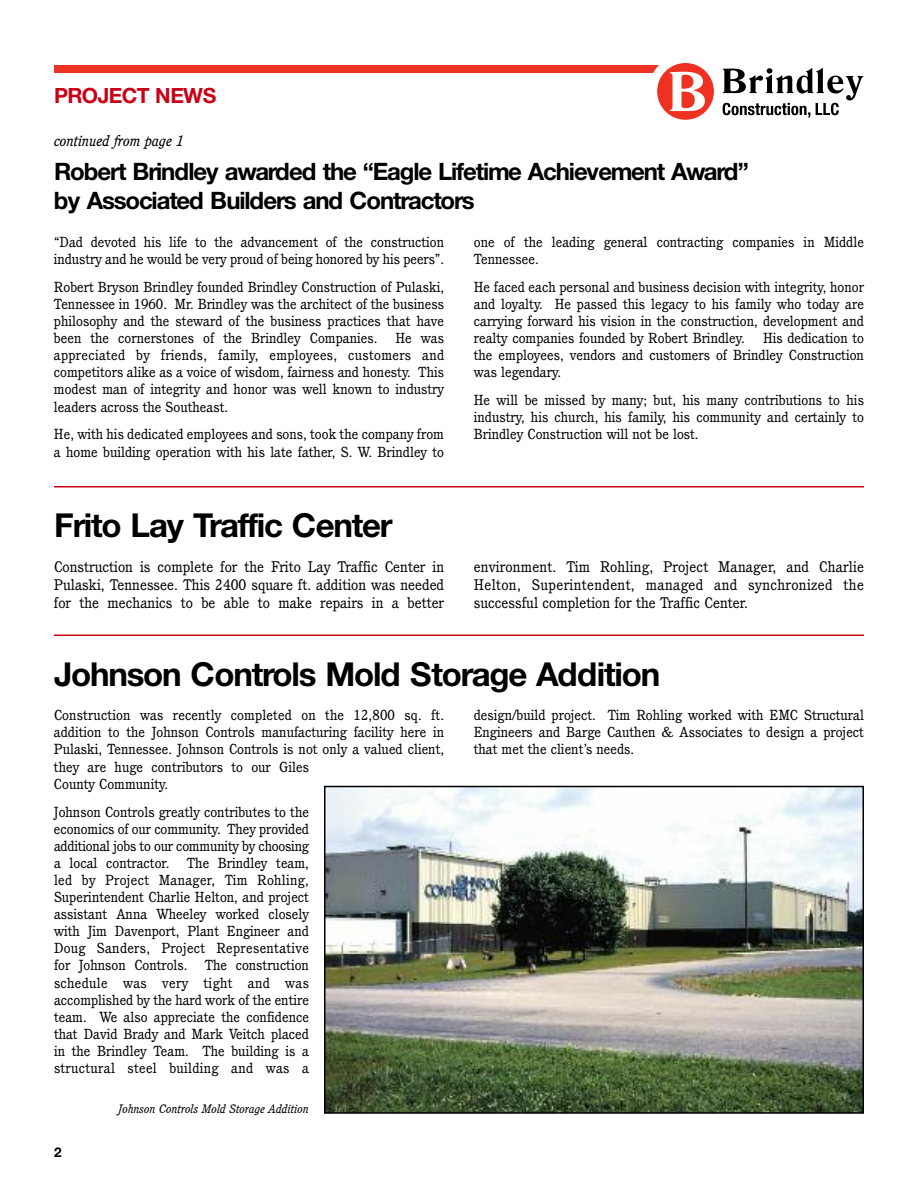
<style>
.page{position:relative;width:918px;height:1188px;background:#fff}
.page>*{position:absolute;margin:0;border:0;box-sizing:border-box;transform-origin:0 0}
.t1{font:700 33px "Helvetica Neue";letter-spacing:-.035em;color:#000}
.t2{font:700 24px/28.8px "Helvetica Neue";letter-spacing:-.05em;color:#000}
.t3{font:700 21px "Helvetica Neue";letter-spacing:-.02em;color:#ca0016}
.t4{font:15px/18px "Cushing";color:#000;text-align:justify}
.t5{font:italic 15px "Cushing";color:#000}
.t6{font:14.25px/17.1px "Cushing";color:#000;text-align:justify}
.t7{font:700 13.5px "Helvetica Neue";color:#000}
.t8{font:italic 12px "Cushing";color:#000}
</style>
<div class="page">
<div style="left:54px;top:65px;width:634px;height:8px;background:#ef3122"></div>
<svg style="left:653px;top:63px;width:210px;height:57px"></svg>
<hr style="left:54px;top:486px;width:810px;height:2px;background:#ca0016">
<hr style="left:54px;top:634px;width:810px;height:2px;background:#ca0016">
<img style="left:327px;top:789px;width:534px;height:322px">
<div style="left:324px;top:786px;width:540px;height:328px;border:2px solid #000"></div>
<h3 class="t3" style="left:54px;top:88px;width:164px">PROJECT NEWS</h3>
<p class="t5" style="left:54px;top:135px;width:132px">continued from page 1</p>
<h2 class="t2" style="left:54px;top:160px;width:696px">Robert Brindley awarded the “Eagle Lifetime Achievement Award” by Associated Builders and Contractors</h2>
<p class="t6" style="left:54px;top:235px;width:392px">“Dad devoted his life to the advancement of the construction industry and he would be very proud of being honored by his peers”.</p>
<p class="t6" style="left:54px;top:280px;width:392px">Robert Bryson Brindley founded Brindley Construction of Pulaski, Tennessee in 1960. Mr. Brindley was the architect of the business philosophy and the steward of the business practices that have been the cornerstones of the Brindley Companies.</p>
<p class="t6" style="left:54px;top:331px;width:392px;text-indent:342px">He was appreciated by friends, family, employees, customers and competitors alike as a voice of wisdom, fairness and honesty. This modest man of integrity and honor was well known to industry leaders across the Southeast.</p>
<p class="t6" style="left:54px;top:427px;width:392px">He, with his dedicated employees and sons, took the company from a home building operation with his late father, S. W. Brindley to</p>
<h1 class="t1" style="left:54px;top:514px;width:340px">Frito Lay Traffic Center</h1>
<p class="t6" style="left:474px;top:235px;width:392px">one of the leading general contracting companies in Middle<br>Tennessee.</p>
<p class="t6" style="left:474px;top:280px;width:392px">He faced each personal and business decision with integrity, honor and loyalty. He passed this legacy to his family who today are carrying forward his vision in the construction, development and realty companies founded by Robert Brindley.</p>
<p class="t6" style="left:474px;top:331px;width:392px;text-indent:289px">His dedication to the employees, vendors and customers of Brindley Construction was legendary.</p>
<p class="t6" style="left:474px;top:393px;width:392px">He will be missed by many; but, his many contributions to his industry, his church, his family, his community and certainly to Brindley Construction will not be lost.</p>
<p class="t4" style="left:54px;top:559px;width:392px">Construction is complete for the Frito Lay Traffic Center in Pulaski, Tennessee. This 2400 square ft. addition was needed for the mechanics to be able to make repairs in a better</p>
<p class="t4" style="left:474px;top:559px;width:392px">environment. Tim Rohling, Project Manager, and Charlie Helton, Superintendent, managed and synchronized the successful completion for the Traffic Center.</p>
<h1 class="t1" style="left:54px;top:662px;width:608px">Johnson Controls Mold Storage Addition</h1>
<p class="t6" style="left:54px;top:708px;width:392px;text-align:left">Construction was recently completed on the 12,800 sq. ft. addition to the Johnson Controls manufacturing facility here in Pulaski, Tennessee. Johnson Controls is not only a valued client, they are huge contributors to our Giles<br>County Community.</p>
<p class="t6" style="left:54px;top:804px;width:257px">Johnson Controls greatly contributes to the economics of our community. They provided additional jobs to our community by choosing a local contractor. The Brindley team, led by Project Manager, Tim Rohling, Superintendent Charlie Helton, and project assistant Anna Wheeley worked closely with Jim Davenport, Plant Engineer and Doug Sanders, Project Representative for Johnson Controls. The construction schedule was very tight and was accomplished by the hard work of the entire team. We also appreciate the confidence that David Brady and Mark Veitch placed in the Brindley Team. The building is a structural steel building and was a</p>
<p class="t7" style="left:54px;top:1147px;width:9px">2</p>
<p class="t8" style="left:118px;top:1104px;width:192px">Johnson Controls Mold Storage Addition</p>
<p class="t6" style="left:474px;top:708px;width:392px">design/build project. Tim Rohling worked with EMC Structural Engineers and Barge Cauthen &amp; Associates to design a project that met the client’s needs.</p>
</div>
